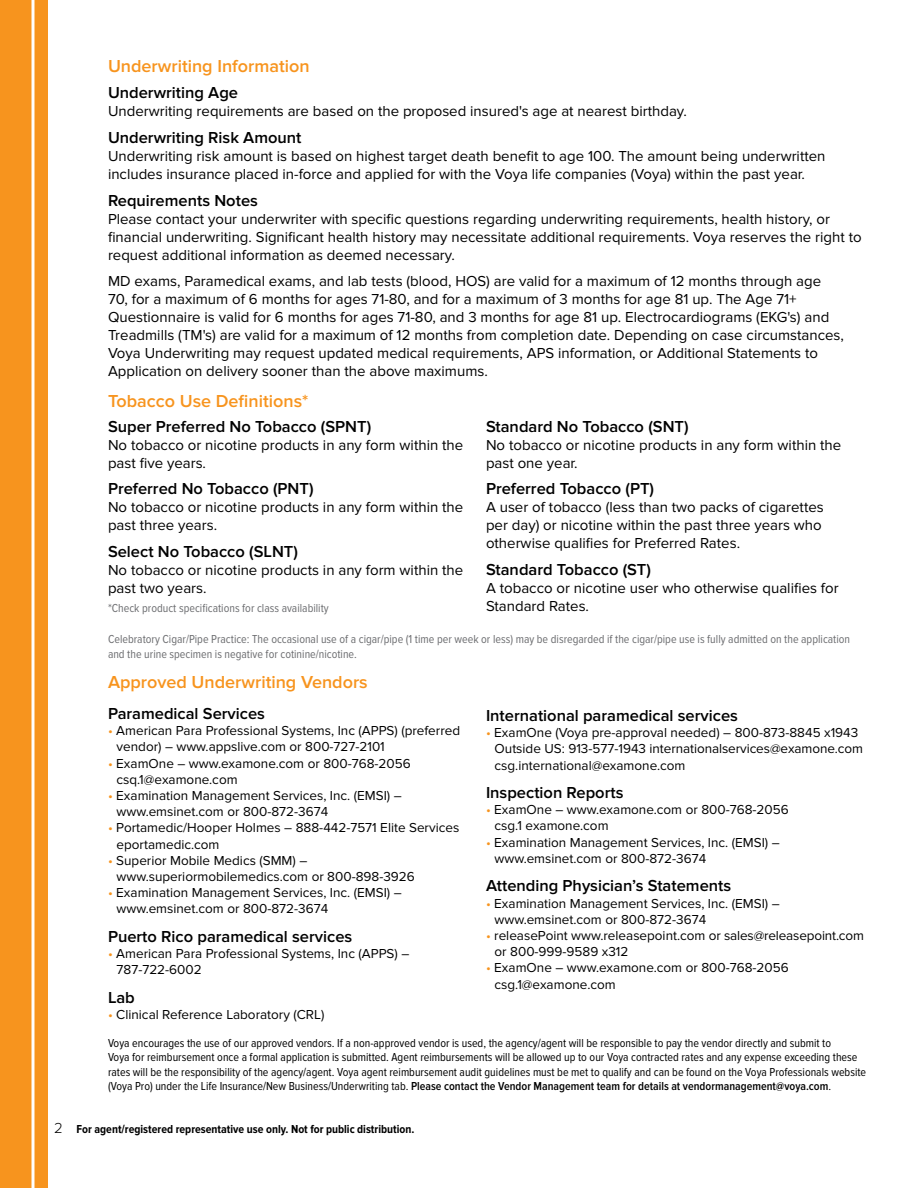
<style>
.page{position:relative;width:918px;height:1188px;background:#fff}
.page>*{position:absolute;margin:0;border:0;box-sizing:border-box;transform-origin:0 0}
.t1{font:600 18px "Proxima Nova";color:#f7941e}
.t2{font:600 16.5px "Proxima Nova";color:#000}
.t3{font:15px/18px "Proxima Nova";color:#000}
.t4{font:13.5px/16.2px "Proxima Nova";color:#000}
.t5{font:12px/14.4px "Proxima Nova Cond";color:#000}
.t6{font:12px/14.4px "Proxima Nova Cond";color:#6d6e71}
.t7{font:700 12px "Proxima Nova Cond";color:#000}
.s1{color:#f7941e}
.s2{font-weight:600}
.s3{font-family:"Proxima Nova";font-weight:300;font-size:15px}
</style>
<div class="page">
<div style="left:0;top:0;width:48px;height:1188px;background:#f7941e"></div>
<hr style="left:32px;top:0;width:2px;height:1188px;background:#fff">
<p class="t1" style="left:108px;top:55px;width:203px">Underwriting Information</p>
<p class="t2" style="left:108px;top:83px;width:132px">Underwriting Age</p>
<p class="t3" style="left:108px;top:103px;width:580px">Underwriting requirements are based on the proposed insured's age at nearest birthday.</p>
<p class="t2" style="left:108px;top:128px;width:195px">Underwriting Risk Amount</p>
<p class="t3" style="left:108px;top:147px;width:719px">Underwriting risk amount is based on highest target death benefit to age 100. The amount being underwritten includes insurance placed in-force and applied for with the Voya life companies (Voya) within the past year.</p>
<p class="t2" style="left:108px;top:191px;width:152px">Requirements Notes</p>
<p class="t3" style="left:108px;top:210px;width:755px">Please contact your underwriter with specific questions regarding underwriting requirements, health history, or financial underwriting. Significant health history may necessitate additional requirements. Voya reserves the right to request additional information as deemed necessary.</p>
<p class="t3" style="left:108px;top:273px;width:738px">MD exams, Paramedical exams, and lab tests (blood, HOS) are valid for a maximum of 12 months through age 70, for a maximum of 6 months for ages 71-80, and for a maximum of 3 months for age 81 up. The Age 71+ Questionnaire is valid for 6 months for ages 71-80, and 3 months for age 81 up. Electrocardiograms (EKG's) and Treadmills (TM's) are valid for a maximum of 12 months from completion date. Depending on case circumstances, Voya Underwriting may request updated medical requirements, APS information, or Additional Statements to Application on delivery sooner than the above maximums.</p>
<p class="t1" style="left:108px;top:390px;width:202px">Tobacco Use Definitions*</p>
<p class="t2" style="left:108px;top:417px;width:265px">Super Preferred No Tobacco (SPNT)</p>
<p class="t3" style="left:108px;top:436px;width:357px">No tobacco or nicotine products in any form within the past five years.</p>
<p class="t2" style="left:108px;top:479px;width:207px">Preferred No Tobacco (PNT)</p>
<p class="t3" style="left:108px;top:499px;width:357px">No tobacco or nicotine products in any form within the past three years.</p>
<p class="t2" style="left:108px;top:542px;width:192px">Select No Tobacco (SLNT)</p>
<p class="t3" style="left:108px;top:561px;width:357px">No tobacco or nicotine products in any form within the past two years.</p>
<p class="t6" style="left:108px;top:601px;width:222px">*Check product specifications for class availability</p>
<p class="t2" style="left:486px;top:417px;width:204px">Standard No Tobacco (SNT)</p>
<p class="t3" style="left:486px;top:436px;width:357px">No tobacco or nicotine products in any form within the past one year.</p>
<p class="t2" style="left:486px;top:479px;width:170px">Preferred Tobacco (PT)</p>
<p class="t3" style="left:486px;top:499px;width:339px">A user of tobacco (less than two packs of cigarettes per day) or nicotine within the past three years who otherwise qualifies for Preferred Rates.</p>
<p class="t2" style="left:486px;top:560px;width:167px">Standard Tobacco (ST)</p>
<p class="t3" style="left:486px;top:579px;width:354px">A tobacco or nicotine user who otherwise qualifies for<br>Standard Rates.</p>
<p class="t6" style="left:108px;top:632px;width:744px">Celebratory Cigar/Pipe Practice: The occasional use of a cigar/pipe (1 time per week or less) may be disregarded if the cigar/pipe use is fully admitted on the application and the urine specimen is negative for cotinine/nicotine.</p>
<p class="t1" style="left:108px;top:671px;width:261px">Approved Underwriting Vendors</p>
<p class="t2" style="left:108px;top:704px;width:159px">Paramedical Services</p>
<p class="t4" style="left:117px;top:723px;width:345px;text-indent:-9px"><span class="s1">•</span> American Para Professional Systems, Inc (APPS) (preferred vendor) – www.appslive.com or 800-727-2101</p>
<p class="t4" style="left:117px;top:755px;width:296px;text-indent:-9px"><span class="s1">•</span> ExamOne – www.examone.com or 800-768-2056 csq.1@examone.com</p>
<p class="t4" style="left:117px;top:788px;width:287px;text-indent:-9px"><span class="s1">•</span> Examination Management Services, Inc. (EMSI) – www.emsinet.com or 800-872-3674</p>
<p class="t4" style="left:117px;top:820px;width:344px;text-indent:-9px"><span class="s1">•</span> Portamedic/Hooper Holmes – 888-442-7571 Elite Services eportamedic.com</p>
<p class="t4" style="left:117px;top:852px;width:300px;text-indent:-9px"><span class="s1">•</span> Superior Mobile Medics (SMM) – www.superiormobilemedics.com or 800-898-3926</p>
<p class="t4" style="left:117px;top:885px;width:287px;text-indent:-9px"><span class="s1">•</span> Examination Management Services, Inc. (EMSI) – www.emsinet.com or 800-872-3674</p>
<p class="t2" style="left:108px;top:927px;width:246px">Puerto Rico paramedical services</p>
<p class="t4" style="left:117px;top:946px;width:294px;text-indent:-9px"><span class="s1">•</span> American Para Professional Systems, Inc (APPS) –<br>787-722-6002</p>
<p class="t2" style="left:108px;top:988px;width:28px">Lab</p>
<p class="t4" style="left:108px;top:1006px;width:218px"><span class="s1">•</span> Clinical Reference Laboratory (CRL)</p>
<p class="t2" style="left:486px;top:706px;width:253px">International paramedical services</p>
<p class="t4" style="left:495px;top:725px;width:370px;text-indent:-9px"><span class="s1">•</span> ExamOne (Voya pre-approval needed) – 800-873-8845 x1943<br>Outside US: 913-577-1943 internationalservices@examone.com csg.international@examone.com</p>
<p class="t2" style="left:486px;top:783px;width:139px">Inspection Reports</p>
<p class="t4" style="left:495px;top:802px;width:296px;text-indent:-9px"><span class="s1">•</span> ExamOne – www.examone.com or 800-768-2056 csg.1 examone.com</p>
<p class="t4" style="left:495px;top:834px;width:287px;text-indent:-9px"><span class="s1">•</span> Examination Management Services, Inc. (EMSI) – www.emsinet.com or 800-872-3674</p>
<p class="t2" style="left:486px;top:876px;width:247px">Attending Physician’s Statements</p>
<p class="t4" style="left:495px;top:895px;width:287px;text-indent:-9px"><span class="s1">•</span> Examination Management Services, Inc. (EMSI) – www.emsinet.com or 800-872-3674</p>
<p class="t4" style="left:495px;top:928px;width:371px;text-indent:-9px"><span class="s1">•</span> releasePoint www.releasepoint.com or sales@releasepoint.com or 800-999-9589 x312</p>
<p class="t4" style="left:495px;top:960px;width:296px;text-indent:-9px"><span class="s1">•</span> ExamOne – www.examone.com or 800-768-2056 csg.1@examone.com</p>
<p class="t5" style="left:108px;top:1036px;width:760px">Voya encourages the use of our approved vendors. If a non-approved vendor is used, the agency/agent will be responsible to pay the vendor directly and submit to<br>Voya for reimbursement once a formal application is submitted. Agent reimbursements will be allowed up to our Voya contracted rates and any expense exceeding these rates will be the responsibility of the agency/agent. Voya agent reimbursement audit guidelines must be met to qualify and can be found on the Voya Professionals website (Voya Pro) under the Life Insurance/New Business/Underwriting tab. <span class="s2">Please contact the Vendor Management team for details at vendormanagement@voya.com</span>.</p>
<p class="t7" style="left:54px;top:1122px;width:362px"><span class="s3">2</span> For agent/registered representative use only. Not for public distribution.</p>
</div>
